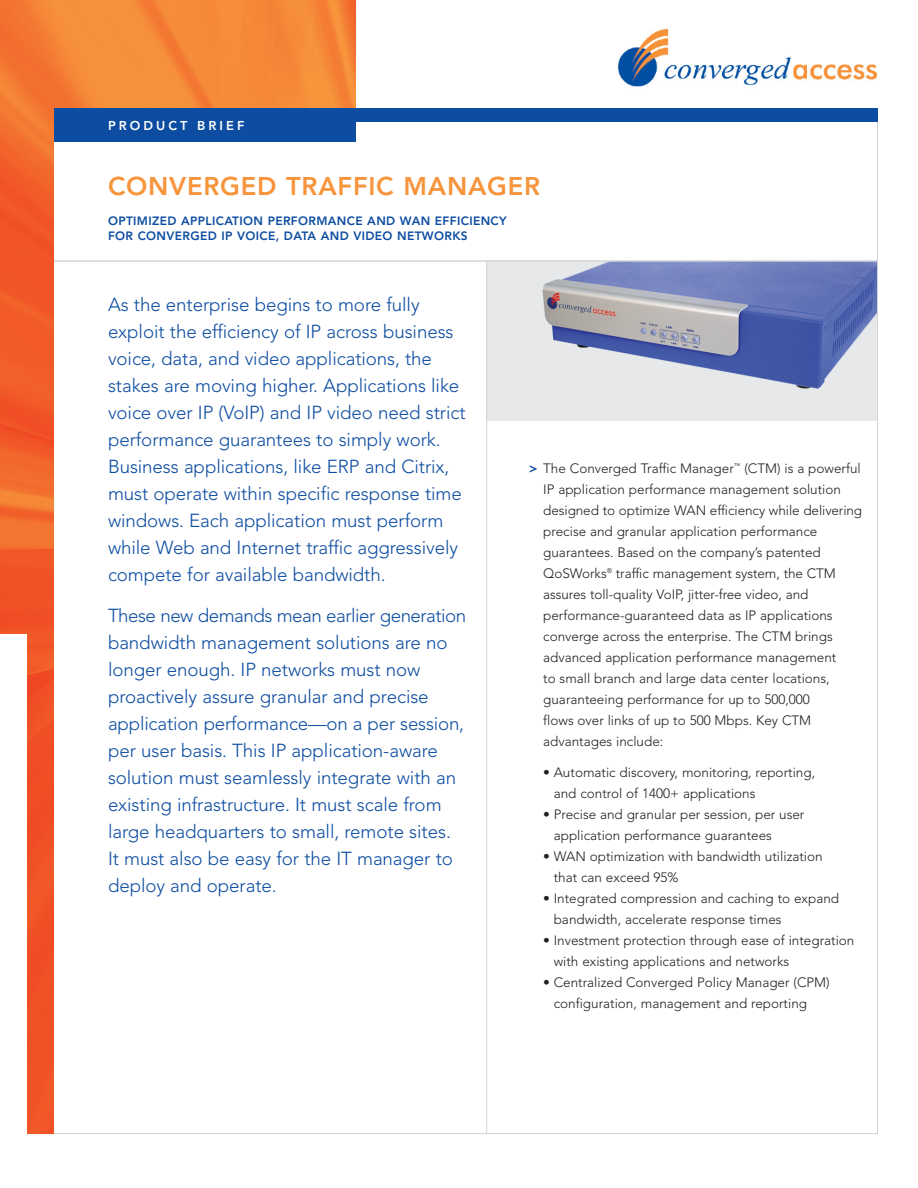
<style>
.page{position:relative;width:918px;height:1188px;background:#fff}
.page>*{position:absolute;margin:0;border:0;box-sizing:border-box;transform-origin:0 0}
.t1{font:800 25.5px "Avenir";letter-spacing:.03em;color:#f7943c}
.t2{font:300 18.75px/27px "Avenir";letter-spacing:-.005em;color:#0d4da1}
.t3{font:300 13.5px/21px "Avenir";color:#231f20}
.t4{font:800 12.75px "Avenir";letter-spacing:.235em;color:#fff}
.t5{font:800 12px/15px "Avenir";letter-spacing:.03em;color:#0d4da1}
.s1{font-weight:800;color:#0d4da1}
</style>
<div class="page">
<img style="left:487px;top:262px;width:390px;height:158px">
<img style="left:54px;top:0;width:302px;height:108px">
<hr style="left:54px;top:260px;width:824px;height:2px;background:#d1d2d4">
<hr style="left:877px;top:108px;width:1px;height:1026px;background:#d1d2d4">
<hr style="left:27px;top:1133px;width:851px;height:1px;background:#d1d2d4">
<img style="left:0;top:0;width:54px;height:1134px">
<div style="left:0;top:634px;width:27px;height:500px;background:#fff"></div>
<img style="left:618px;top:28px;width:260px;height:59px">
<div style="left:54px;top:108px;width:824px;height:14px;background:#0d4da1"></div>
<div style="left:54px;top:122px;width:302px;height:20px;background:#0d4da1"></div>
<hr style="left:486px;top:262px;width:1px;height:872px;background:#d1d2d4">
<p class="t4" style="left:108px;top:120px;width:138px">PRODUCT BRIEF</p>
<h1 class="t1" style="left:108px;top:175px;width:434px">CONVERGED TRAFFIC MANAGER</h1>
<p class="t5" style="left:108px;top:214px;width:400px">OPTIMIZED APPLICATION PERFORMANCE AND WAN EFFICIENCY<br>FOR CONVERGED IP VOICE, DATA AND VIDEO NETWORKS</p>
<p class="t2" style="left:108px;top:293px;width:359px">As the enterprise begins to more fully exploit the efficiency of IP across business voice, data, and video applications, the stakes are moving higher. Applications like voice over IP (VoIP) and IP video need strict performance guarantees to simply work.<br>Business applications, like ERP and Citrix, must operate within specific response time windows. Each application must perform while Web and Internet traffic aggressively compete for available bandwidth.</p>
<p class="t2" style="left:108px;top:603px;width:360px">These new demands mean earlier generation bandwidth management solutions are no longer enough. IP networks must now proactively assure granular and precise application performance—on a per session, per user basis. This IP application-aware solution must seamlessly integrate with an existing infrastructure. It must scale from large headquarters to small, remote sites.<br>It must also be easy for the IT manager to deploy and operate.</p>
<p class="t3" style="left:529px;top:459px;width:333px"><span class="s1">&gt;</span> The Converged Traffic Manager<sup>™</sup> (CTM) is a powerful</p>
<p class="t3" style="left:543px;top:480px;width:320px">IP application performance management solution designed to optimize WAN efficiency while delivering precise and granular application performance guarantees. Based on the company’s patented QoSWorks<sup>®</sup> traffic management system, the CTM assures toll-quality VoIP, jitter-free video, and performance-guaranteed data as IP applications converge across the enterprise. The CTM brings advanced application performance management<br>to small branch and large data center locations, guaranteeing performance for up to 500,000<br>flows over links of up to 500 Mbps. Key CTM advantages include:</p>
<p class="t3" style="left:554px;top:763px;width:263px;text-indent:-11px">• Automatic discovery, monitoring, reporting, and control of 1400+ applications</p>
<p class="t3" style="left:554px;top:805px;width:252px;text-indent:-11px">• Precise and granular per session, per user application performance guarantees</p>
<p class="t3" style="left:554px;top:847px;width:270px;text-indent:-11px">• WAN optimization with bandwidth utilization that can exceed 95%</p>
<p class="t3" style="left:554px;top:889px;width:287px;text-indent:-11px">• Integrated compression and caching to expand bandwidth, accelerate response times</p>
<p class="t3" style="left:554px;top:931px;width:302px;text-indent:-11px">• Investment protection through ease of integration with existing applications and networks</p>
<p class="t3" style="left:554px;top:973px;width:278px;text-indent:-11px">• Centralized Converged Policy Manager (CPM) configuration, management and reporting</p>
</div>
